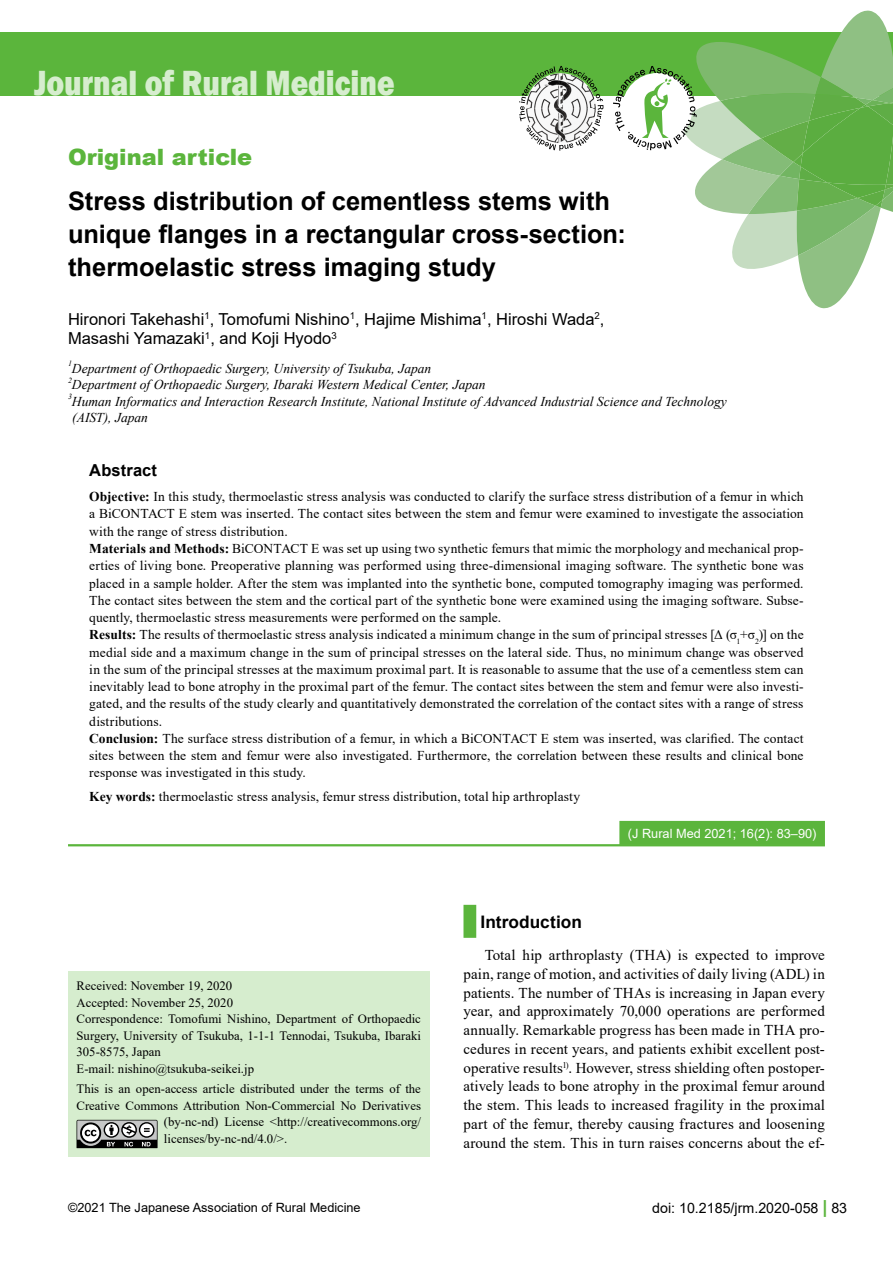
<style>
.page{position:relative;width:893px;height:1263px;background:#fff}
.page>*{position:absolute;margin:0;border:0;box-sizing:border-box;transform-origin:0 0}
.t1{font:800 36px "Franklin Gothic";color:#d6edce;scale:.83 1}
.t2{font:700 25.5px/33px "Arial";color:#000}
.t3{font:900 22.5px "Arial";color:#5bb53c}
.t4{font:700 17.25px "Arial";color:#000}
.t5{font:16.5px/19.5px "Arial";color:#000}
.t6{font:700 16.5px "Arial";letter-spacing:.01em;color:#000}
.t7{font:15px/18.8px "Times New Roman";letter-spacing:.01em;color:#000;text-align:justify}
.t8{font:14.25px "Arial";color:#000}
.t9{font:13.5px/17.2px "Times New Roman";letter-spacing:.01em;color:#000}
.t10{font:italic 13.5px/16.5px "Times New Roman";color:#000}
.t11{font:12.75px/16.5px "Times New Roman";color:#000}
.t12{font:12.75px "Arial";color:#000}
.t13{font:12.75px "Arial";color:#fff}
.t14{font:italic 7.8px "Times New Roman";color:#000}
.s1{font-weight:700}
.s2{font-weight:700;font-size:18px;color:#5bb53c}
</style>
<div class="page">
<div style="left:0;top:32px;width:893px;height:64px;background:#5bb53c"></div>
<svg style="left:613px;top:10px;width:280px;height:299px"></svg>
<svg style="left:519px;top:66px;width:84px;height:85px"></svg>
<hr style="left:68px;top:844px;width:757px;height:2px;background:#5bb53c">
<div style="left:619px;top:821px;width:206px;height:24px;background:#5bb53c"></div>
<div style="left:463px;top:905px;width:13px;height:33px;background:#5bb53c"></div>
<div style="left:68px;top:971px;width:361px;height:186px;background:#d6edce"></div>
<svg style="left:77px;top:1120px;width:81px;height:28px;background:#7c7d7c"></svg>
<h1 class="t1" style="left:34px;top:59px;width:436px">Journal of Rural Medicine</h1>
<h3 class="t3" style="left:68px;top:140px;width:186px">Original article</h3>
<h2 class="t2" style="left:68px;top:184px;width:559px">Stress distribution of cementless stems with unique flanges in a rectangular cross-section: thermoelastic stress imaging study</h2>
<p class="t5" style="left:68px;top:309px;width:538px">Hironori Takehashi<sup>1</sup>, Tomofumi Nishino<sup>1</sup>, Hajime Mishima<sup>1</sup>, Hiroshi Wada<sup>2</sup>,<br>Masashi Yamazaki<sup>1</sup>, and Koji Hyodo<sup>3</sup></p>
<p class="t14" style="left:68px;top:358px;width:5px">1</p>
<p class="t10" style="left:72px;top:360px;width:361px">Department of Orthopaedic Surgery, University of Tsukuba, Japan</p>
<p class="t14" style="left:68px;top:375px;width:5px">2</p>
<p class="t10" style="left:72px;top:376px;width:415px">Department of Orthopaedic Surgery, Ibaraki Western Medical Center, Japan</p>
<p class="t14" style="left:68px;top:391px;width:5px">3</p>
<p class="t10" style="left:72px;top:393px;width:656px">Human Informatics and Interaction Research Institute, National Institute of Advanced Industrial Science and Technology (AIST), Japan</p>
<p class="t6" style="left:89px;top:458px;width:69px">Abstract</p>
<p class="t9" style="left:89px;top:488px;width:716px"><span class="s1">Objective:</span> In this study, thermoelastic stress analysis was conducted to clarify the surface stress distribution of a femur in which a BiCONTACT E stem was inserted. The contact sites between the stem and femur were examined to investigate the association with the range of stress distribution.<br><span class="s1">Materials and Methods:</span> BiCONTACT E was set up using two synthetic femurs that mimic the morphology and mechanical prop&shy;erties of living bone. Preoperative planning was performed using three-dimensional imaging software. The synthetic bone was placed in a sample holder. After the stem was implanted into the synthetic bone, computed tomography imaging was performed.<br>The contact sites between the stem and the cortical part of the synthetic bone were examined using the imaging software. Subse&shy;quently, thermoelastic stress measurements were performed on the sample.<br><span class="s1">Results:</span> The results of thermoelastic stress analysis indicated a minimum change in the sum of principal stresses [Δ (σ<sub>1</sub>+σ<sub>2</sub>)] on the medial side and a maximum change in the sum of principal stresses on the lateral side. Thus, no minimum change was observed in the sum of the principal stresses at the maximum proximal part. It is reasonable to assume that the use of a cementless stem can inevitably lead to bone atrophy in the proximal part of the femur. The contact sites between the stem and femur were also investi&shy;gated, and the results of the study clearly and quantitatively demonstrated the correlation of the contact sites with a range of stress distributions.<br><span class="s1">Conclusion:</span> The surface stress distribution of a femur, in which a BiCONTACT E stem was inserted, was clarified. The contact sites between the stem and femur were also investigated. Furthermore, the correlation between these results and clinical bone response was investigated in this study.</p>
<p class="t9" style="left:89px;top:787px;width:492px"><span class="s1">Key words:</span> thermoelastic stress analysis, femur stress distribution, total hip arthroplasty</p>
<p class="t13" style="left:628px;top:825px;width:190px">(J Rural Med 2021; 16(2): 83–90)</p>
<p class="t11" style="left:77px;top:977px;width:346px">Received: November 19, 2020<br>Accepted: November 25, 2020<br>Correspondence: Tomofumi Nishino, Department of Orthopaedic Surgery, University of Tsukuba, 1-1-1 Tennodai, Tsukuba, Ibaraki 305-8575, Japan<br>E-mail: nishino@tsukuba-seikei.jp</p>
<p class="t11" style="left:77px;top:1080px;width:346px">This is an open-access article distributed under the terms of the</p>
<p class="t11" style="left:77px;top:1097px;width:346px">Creative Commons Attribution Non-Commercial No Derivatives</p>
<p class="t11" style="left:164px;top:1113px;width:259px">(by-nc-nd) License &lt;http://creativecommons.org/</p>
<p class="t11" style="left:164px;top:1130px;width:125px">licenses/by-nc-nd/4.0/&gt;.</p>
<p class="t12" style="left:68px;top:1199px;width:294px">©2021 The Japanese Association of Rural Medicine</p>
<p class="t4" style="left:480px;top:910px;width:103px">Introduction</p>
<p class="t7" style="left:463px;top:945px;width:363px;text-indent:21px">Total hip arthroplasty (THA) is expected to improve pain, range of motion, and activities of daily living (ADL) in patients. The number of THAs is increasing in Japan every year, and approximately 70,000 operations are performed annually. Remarkable progress has been made in THA pro&shy;cedures in recent years, and patients exhibit excellent post&shy;operative results<sup>1)</sup>. However, stress shielding often postoper&shy;atively leads to bone atrophy in the proximal femur around the stem. This leads to increased fragility in the proximal part of the femur, thereby causing fractures and loosening around the stem. This in turn raises concerns about the ef-</p>
<p class="t8" style="left:652px;top:1198px;width:196px">doi: 10.2185/jrm.2020-058 <span class="s2">|</span> 83</p>
</div>
